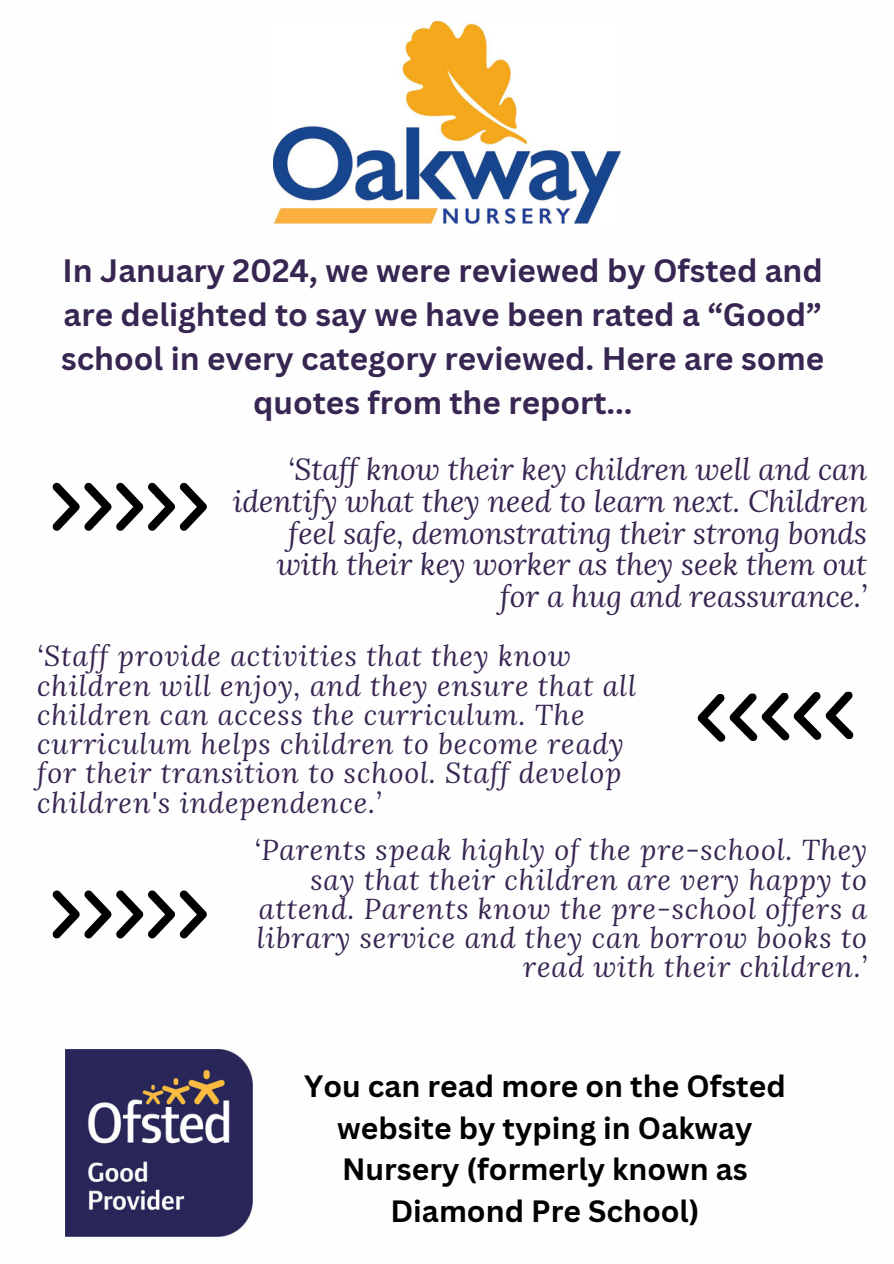
<style>
.page{position:relative;width:894px;height:1264px;background:#fff}
.page>*{position:absolute;margin:0;border:0;box-sizing:border-box;transform-origin:0 0}
.t1{font:700 31.5px/43.8px "Canva Sans";color:#372651;text-align:center}
.t2{font:italic 30px/31.5px "Lora";color:#372651;text-align:right}
.t3{font:700 30px/41.7px "Canva Sans";color:#000;text-align:center}
.t4{font:italic 28.5px/29.2px "Lora";letter-spacing:.03em;color:#372651}
</style>
<div class="page">
<img style="left:65px;top:1049px;width:187px;height:187px">
<svg style="left:52px;top:482px;width:155px;height:49px"></svg>
<svg style="left:697px;top:691px;width:156px;height:51px"></svg>
<svg style="left:52px;top:890px;width:155px;height:48px"></svg>
<img style="left:273px;top:21px;width:347px;height:204px">
<p class="t1" style="left:61px;top:248px;width:764px">In January 2024, we were reviewed by Ofsted and are delighted to say we have been rated a “Good” school in every category reviewed. Here are some quotes from the report...</p>
<p class="t2" style="left:233px;top:453px;width:635px">‘Staff know their key children well and can identify what they need to learn next. Children feel safe, demonstrating their strong bonds with their key worker as they seek them out for a hug and reassurance.’</p>
<h1 class="t4" style="left:37px;top:640px;width:600px">‘Staff provide activities that they know children will enjoy, and they ensure that all children can access the curriculum. The curriculum helps children to become ready for their transition to school. Staff develop children's independence.’</h1>
<p class="t4" style="left:254px;top:834px;width:614px;text-align:right">‘Parents speak highly of the pre-school. They say that their children are very happy to attend. Parents know the pre-school offers a library service and they can borrow books to read with their children.’</p>
<p class="t3" style="left:304px;top:1064px;width:483px">You can read more on the Ofsted website by typing in Oakway<br>Nursery (formerly known as<br>Diamond Pre School)</p>
</div>
